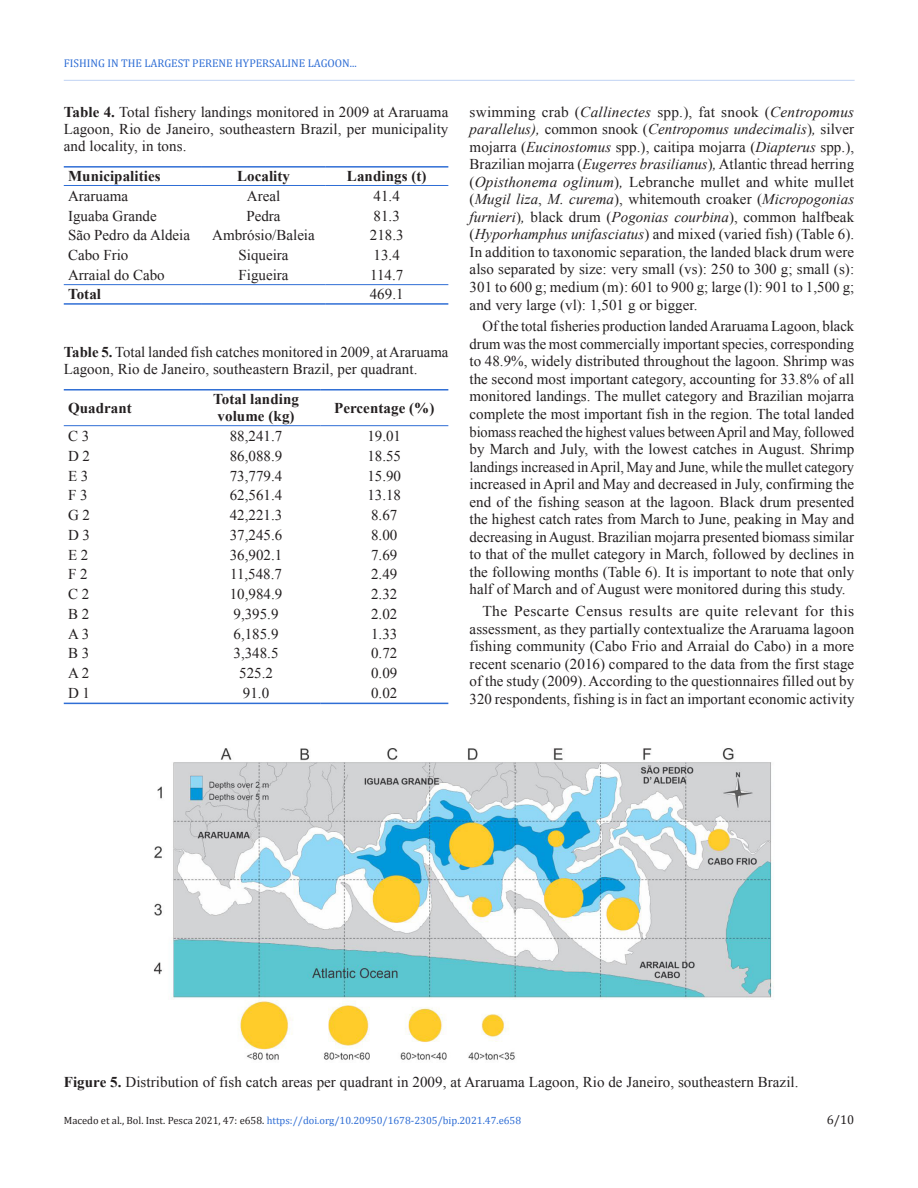
<style>
.page{position:relative;width:918px;height:1188px;background:#fff}
.page>*{position:absolute;margin:0;border:0;box-sizing:border-box;transform-origin:0 0}
.Paragraph{font:15px/17.5px "Times New Roman";letter-spacing:.005em;color:#231f20;text-align:justify}
.Paragraph-2{font:15px/17.5px "Times New Roman";letter-spacing:.005em;color:#231f20;text-align:justify;scale:1.04 1}
.TableBody{font:15px "Times New Roman";color:#231f20}
.TableTitle{font:15px/17.2px "Times New Roman";letter-spacing:.005em;color:#231f20;text-align:justify}
.FigureCaption{font:15px "Times New Roman";letter-spacing:.005em;color:#231f20}
.TableHead{font:700 15px/17.2px "Times New Roman";letter-spacing:.005em;color:#231f20}
.TableHead-2{font:15px "Times New Roman";color:#231f20}
.t1{font:12.75px "Cambria";color:#231f20}
.t2{font:11.25px "Cambria";color:#2f6ed5}
.t3{font:10.5px "Cambria";color:#2f6ed5}
.s1{font-weight:700}
.s2{font-style:italic}
.s3{color:#231f20}
</style>
<div class="page">
<hr style="left:64px;top:80px;width:791px;height:1px;background:#c1d3f3">
<hr style="left:64px;top:166px;width:138px;height:2px;background:#2f6ed5">
<hr style="left:64px;top:185px;width:138px;height:1px;background:#2f6ed5">
<hr style="left:202px;top:166px;width:123px;height:2px;background:#2f6ed5">
<hr style="left:202px;top:185px;width:123px;height:1px;background:#2f6ed5">
<hr style="left:325px;top:166px;width:123px;height:2px;background:#2f6ed5">
<hr style="left:325px;top:185px;width:123px;height:1px;background:#2f6ed5">
<hr style="left:64px;top:303px;width:138px;height:2px;background:#2f6ed5">
<hr style="left:202px;top:303px;width:123px;height:2px;background:#2f6ed5">
<hr style="left:325px;top:303px;width:123px;height:2px;background:#2f6ed5">
<hr style="left:64px;top:284px;width:138px;height:1px;background:#2f6ed5">
<hr style="left:202px;top:284px;width:123px;height:1px;background:#2f6ed5">
<hr style="left:325px;top:284px;width:123px;height:1px;background:#2f6ed5">
<hr style="left:64px;top:389px;width:128px;height:2px;background:#2f6ed5">
<hr style="left:64px;top:425px;width:128px;height:1px;background:#2f6ed5">
<hr style="left:192px;top:389px;width:128px;height:2px;background:#2f6ed5">
<hr style="left:192px;top:425px;width:128px;height:1px;background:#2f6ed5">
<hr style="left:320px;top:389px;width:128px;height:2px;background:#2f6ed5">
<hr style="left:320px;top:425px;width:128px;height:1px;background:#2f6ed5">
<hr style="left:64px;top:703px;width:128px;height:1px;background:#2f6ed5">
<hr style="left:192px;top:703px;width:128px;height:1px;background:#2f6ed5">
<hr style="left:320px;top:703px;width:128px;height:1px;background:#2f6ed5">
<img style="left:153px;top:748px;width:620px;height:312px">
<p class="t2" style="left:64px;top:57px;width:294px">FISHING IN THE LARGEST PERENE HYPERSALINE LAGOON...</p>
<p class="TableTitle" style="left:64px;top:103px;width:386px"><span class="s1">Table 4.</span> Total fishery landings monitored in 2009 at Araruama Lagoon, Rio de Janeiro, southeastern Brazil, per municipality and locality, in tons.</p>
<p class="TableHead" style="left:68px;top:167px;width:94px">Municipalities</p>
<p class="TableHead" style="left:237px;top:167px;width:55px">Locality</p>
<p class="TableHead" style="left:347px;top:167px;width:81px">Landings (t)</p>
<p class="TableBody" style="left:68px;top:186px;width:61px">Araruama</p>
<p class="TableBody" style="left:247px;top:186px;width:35px">Areal</p>
<p class="TableBody" style="left:374px;top:186px;width:28px">41.4</p>
<p class="TableBody" style="left:68px;top:206px;width:90px">Iguaba Grande</p>
<p class="TableBody" style="left:246px;top:206px;width:36px">Pedra</p>
<p class="TableBody" style="left:374px;top:206px;width:28px">81.3</p>
<p class="TableBody" style="left:68px;top:225px;width:124px">São Pedro da Aldeia</p>
<p class="TableBody" style="left:212px;top:225px;width:104px">Ambrósio/Baleia</p>
<p class="TableBody" style="left:370px;top:225px;width:35px">218.3</p>
<p class="TableBody" style="left:68px;top:245px;width:62px">Cabo Frio</p>
<p class="TableBody" style="left:239px;top:245px;width:51px">Siqueira</p>
<p class="TableBody" style="left:374px;top:245px;width:28px">13.4</p>
<p class="TableBody" style="left:68px;top:265px;width:98px">Arraial do Cabo</p>
<p class="TableBody" style="left:239px;top:265px;width:51px">Figueira</p>
<p class="TableBody" style="left:370px;top:265px;width:35px">114.7</p>
<p class="TableHead" style="left:68px;top:285px;width:35px">Total</p>
<p class="TableHead-2" style="left:370px;top:284px;width:36px">469.1</p>
<p class="TableTitle" style="left:64px;top:343px;width:386px"><span class="s1">Table 5.</span> Total landed fish catches monitored in 2009, at Araruama<br>Lagoon, Rio de Janeiro, southeastern Brazil, per quadrant.</p>
<p class="TableHead" style="left:68px;top:399px;width:65px">Quadrant</p>
<p class="TableHead" style="left:213px;top:390px;width:87px">Total landing volume (kg)</p>
<p class="TableHead" style="left:334px;top:399px;width:102px">Percentage (%)</p>
<p class="TableBody" style="left:68px;top:426px;width:23px">C 3</p>
<p class="TableBody" style="left:230px;top:426px;width:54px">88,241.7</p>
<p class="TableBody" style="left:367px;top:426px;width:35px">19.01</p>
<p class="TableBody" style="left:68px;top:446px;width:24px">D 2</p>
<p class="TableBody" style="left:230px;top:446px;width:54px">86,088.9</p>
<p class="TableBody" style="left:367px;top:446px;width:35px">18.55</p>
<p class="TableBody" style="left:68px;top:466px;width:22px">E 3</p>
<p class="TableBody" style="left:230px;top:466px;width:54px">73,779.4</p>
<p class="TableBody" style="left:367px;top:466px;width:35px">15.90</p>
<p class="TableBody" style="left:68px;top:485px;width:21px">F 3</p>
<p class="TableBody" style="left:230px;top:485px;width:54px">62,561.4</p>
<p class="TableBody" style="left:367px;top:485px;width:35px">13.18</p>
<p class="TableBody" style="left:68px;top:505px;width:24px">G 2</p>
<p class="TableBody" style="left:230px;top:505px;width:54px">42,221.3</p>
<p class="TableBody" style="left:371px;top:505px;width:28px">8.67</p>
<p class="TableBody" style="left:68px;top:525px;width:24px">D 3</p>
<p class="TableBody" style="left:230px;top:525px;width:54px">37,245.6</p>
<p class="TableBody" style="left:371px;top:525px;width:28px">8.00</p>
<p class="TableBody" style="left:68px;top:545px;width:22px">E 2</p>
<p class="TableBody" style="left:230px;top:545px;width:54px">36,902.1</p>
<p class="TableBody" style="left:371px;top:545px;width:28px">7.69</p>
<p class="TableBody" style="left:68px;top:564px;width:21px">F 2</p>
<p class="TableBody" style="left:230px;top:564px;width:53px">11,548.7</p>
<p class="TableBody" style="left:371px;top:564px;width:28px">2.49</p>
<p class="TableBody" style="left:68px;top:584px;width:23px">C 2</p>
<p class="TableBody" style="left:230px;top:584px;width:54px">10,984.9</p>
<p class="TableBody" style="left:371px;top:584px;width:28px">2.32</p>
<p class="TableBody" style="left:68px;top:604px;width:23px">B 2</p>
<p class="TableBody" style="left:234px;top:604px;width:46px">9,395.9</p>
<p class="TableBody" style="left:371px;top:604px;width:28px">2.02</p>
<p class="TableBody" style="left:68px;top:624px;width:23px">A 3</p>
<p class="TableBody" style="left:234px;top:624px;width:46px">6,185.9</p>
<p class="TableBody" style="left:371px;top:624px;width:28px">1.33</p>
<p class="TableBody" style="left:68px;top:643px;width:23px">B 3</p>
<p class="TableBody" style="left:234px;top:643px;width:46px">3,348.5</p>
<p class="TableBody" style="left:371px;top:643px;width:28px">0.72</p>
<p class="TableBody" style="left:68px;top:663px;width:23px">A 2</p>
<p class="TableBody" style="left:239px;top:663px;width:35px">525.2</p>
<p class="TableBody" style="left:371px;top:663px;width:28px">0.09</p>
<p class="TableBody" style="left:68px;top:683px;width:24px">D 1</p>
<p class="TableBody" style="left:243px;top:683px;width:28px">91.0</p>
<p class="TableBody" style="left:371px;top:683px;width:28px">0.02</p>
<p class="Paragraph" style="left:470px;top:103px;width:386px">swimming crab (<span class="s2">Callinectes</span> spp.), fat snook (<span class="s2">Centropomus parallelus),</span> common snook (<span class="s2">Centropomus undecimalis</span>)<span class="s2">,</span> silver mojarra (<span class="s2">Eucinostomus</span> spp.), caitipa mojarra (<span class="s2">Diapterus</span> spp.), Brazilian mojarra (<span class="s2">Eugerres brasilianus</span>)<span class="s2">,</span> Atlantic thread herring (<span class="s2">Opisthonema oglinum</span>)<span class="s2">,</span> Lebranche mullet and white mullet (<span class="s2">Mugil liza</span>, <span class="s2">M. curema</span>), whitemouth croaker (<span class="s2">Micropogonias furnieri</span>)<span class="s2">,</span> black drum (<span class="s2">Pogonias courbina</span>), common halfbeak (<span class="s2">Hyporhamphus unifasciatus</span>) and mixed (varied fish) (Table 6).<br>In addition to taxonomic separation, the landed black drum were also separated by size: very small (vs): 250 to 300 g; small (s):<br>301 to 600 g; medium (m): 601 to 900 g; large (l): 901 to 1,500 g; and very large (vl): 1,501 g or bigger.</p>
<p class="Paragraph" style="left:470px;top:317px;width:386px;text-indent:13px">Of the total fisheries production landed Araruama Lagoon, black drum was the most commercially important species, corresponding to 48.9%, widely distributed throughout the lagoon. Shrimp was the second most important category, accounting for 33.8% of all monitored landings. The mullet category and Brazilian mojarra complete the most important fish in the region. The total landed biomass reached the highest values between April and May, followed by March and July, with the lowest catches in August. Shrimp landings increased in April, May and June, while the mullet category increased in April and May and decreased in July, confirming the end of the fishing season at the lagoon. Black drum presented the highest catch rates from March to June, peaking in May and decreasing in August. Brazilian mojarra presented biomass similar to that of the mullet category in March, followed by declines in the following months (Table 6). It is important to note that only half of March and of August were monitored during this study.</p>
<p class="Paragraph-2" style="left:470px;top:602px;width:372px;text-indent:13px">The Pescarte Census results are quite relevant for this assessment, as they partially contextualize the Araruama lagoon fishing community (Cabo Frio and Arraial do Cabo) in a more recent scenario (2016) compared to the data from the first stage of the study (2009). According to the questionnaires filled out by 320 respondents, fishing is in fact an important economic activity</p>
<p class="FigureCaption" style="left:64px;top:1072px;width:736px"><span class="s1">Figure 5.</span> Distribution of fish catch areas per quadrant in 2009, at Araruama Lagoon, Rio de Janeiro, southeastern Brazil.</p>
<p class="t3" style="left:64px;top:1114px;width:459px"><span class="s3">Macedo et al., Bol. Inst. Pesca 2021, 47: e658.</span> https://doi.org/10.20950/1678-2305/bip.2021.47.e658</p>
<p class="t1" style="left:827px;top:1112px;width:29px">6/10</p>
</div>
